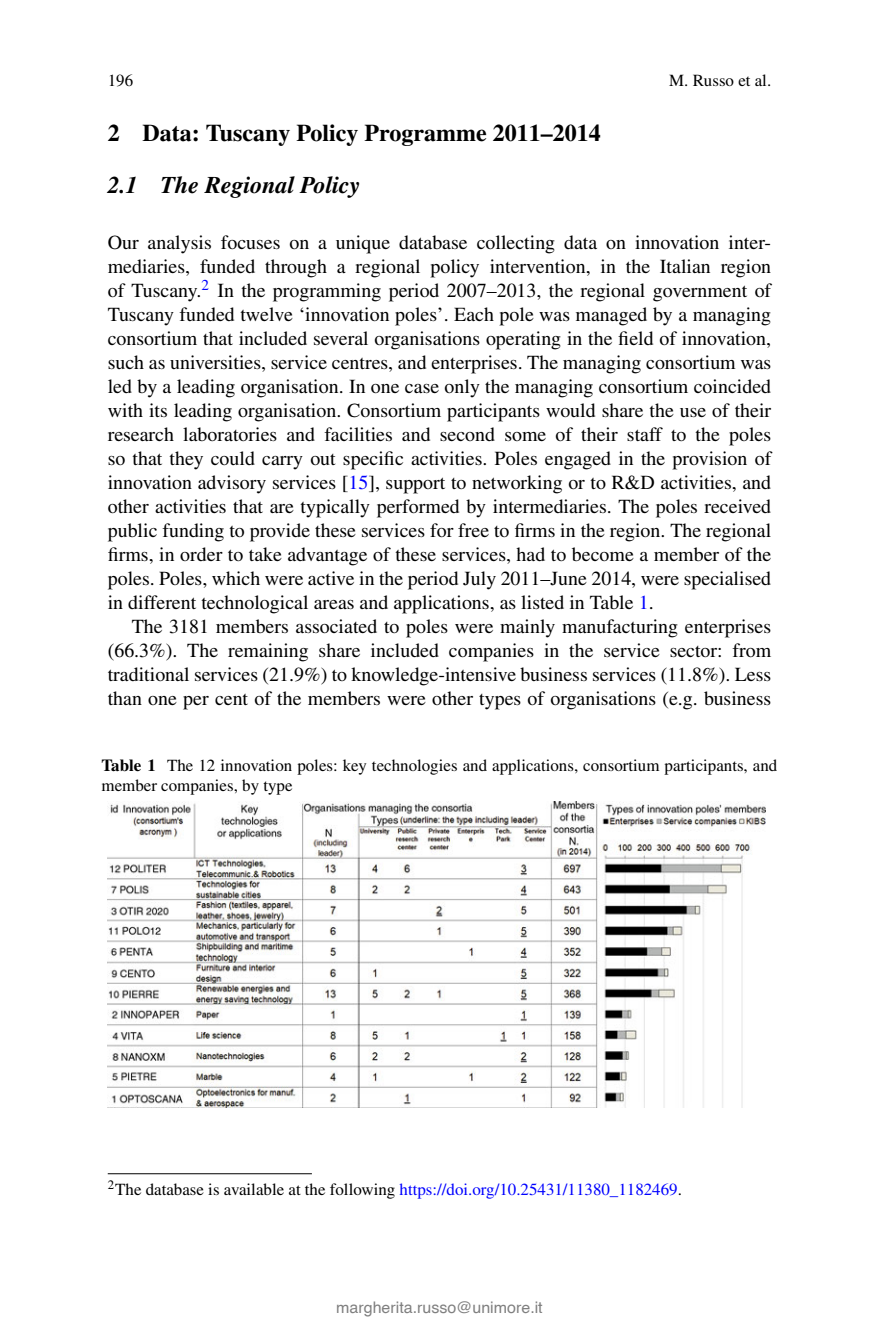
<style>
.page{position:relative;width:879px;height:1333px;background:#fff}
.page>*{position:absolute;margin:0;border:0;box-sizing:border-box;transform-origin:0 0}
.t1{font:700 24px "Wksgfb Rdspgt Times";color:#000}
.t2{font:italic 700 24px "Bmnfmp Fnjtld Times";color:#000}
.t3{font:20px/24px "Vpnqnq Tgmkkj Times";color:#000;text-align:justify}
.t4{font:17px/20px "Vpnqnq Tgmkkj Times";color:#000}
.t5{font:17px "Vpnqnq Tgmkkj Times";color:#00f}
.t6{font:16px "Helvetica";color:#808080}
.s1{color:#00f}
.s2{font-family:"Wksgfb Rdspgt Times";font-weight:700}
.s3{color:#000}
</style>
<div class="page">
<img style="left:107px;top:801px;width:659px;height:306px">
<hr style="left:108px;top:1173px;width:204px;height:1px;background:#000">
<p class="t4" style="left:108px;top:72px;width:27px">196</p>
<p class="t4" style="left:669px;top:72px;width:104px">M. Russo et al.</p>
<p class="t1" style="left:108px;top:124px;width:495px">2 Data: Tuscany Policy Programme 2011–2014</p>
<p class="t2" style="left:108px;top:176px;width:254px">2.1 The Regional Policy</p>
<p class="t3" style="left:108px;top:232px;width:665px">Our analysis focuses on a unique database collecting data on innovation inter&shy;mediaries, funded through a regional policy intervention, in the Italian region of Tuscany.<sup>2</sup> In the programming period 2007–2013, the regional government of Tuscany funded twelve ‘innovation poles’. Each pole was managed by a managing consortium that included several organisations operating in the field of innovation, such as universities, service centres, and enterprises. The managing consortium was led by a leading organisation. In one case only the managing consortium coincided with its leading organisation. Consortium participants would share the use of their research laboratories and facilities and second some of their staff to the poles so that they could carry out specific activities. Poles engaged in the provision of innovation advisory services [<span class="s1">15</span>], support to networking or to R&amp;D activities, and other activities that are typically performed by intermediaries. The poles received public funding to provide these services for free to firms in the region. The regional firms, in order to take advantage of these services, had to become a member of the poles. Poles, which were active in the period July 2011–June 2014, were specialised in different technological areas and applications, as listed in Table <span class="s1">1</span>.</p>
<p class="t3" style="left:108px;top:616px;width:665px;text-indent:24px">The 3181 members associated to poles were mainly manufacturing enterprises (66.3%). The remaining share included companies in the service sector: from traditional services (21.9%) to knowledge-intensive business services (11.8%). Less than one per cent of the members were other types of organisations (e.g. business</p>
<p class="t4" style="left:102px;top:757px;width:677px"><span class="s2">Table 1</span> The 12 innovation poles: key technologies and applications, consortium participants, and member companies, by type</p>
<p class="t5" style="left:108px;top:1183px;width:576px"><sup>2</sup><span class="s3">The database is available at the following</span> https://doi.org/10.25431/11380_1182469<span class="s3">.</span></p>
<p class="t6" style="left:336px;top:1297px;width:208px">margherita.russo@unimore.it</p>
</div>
